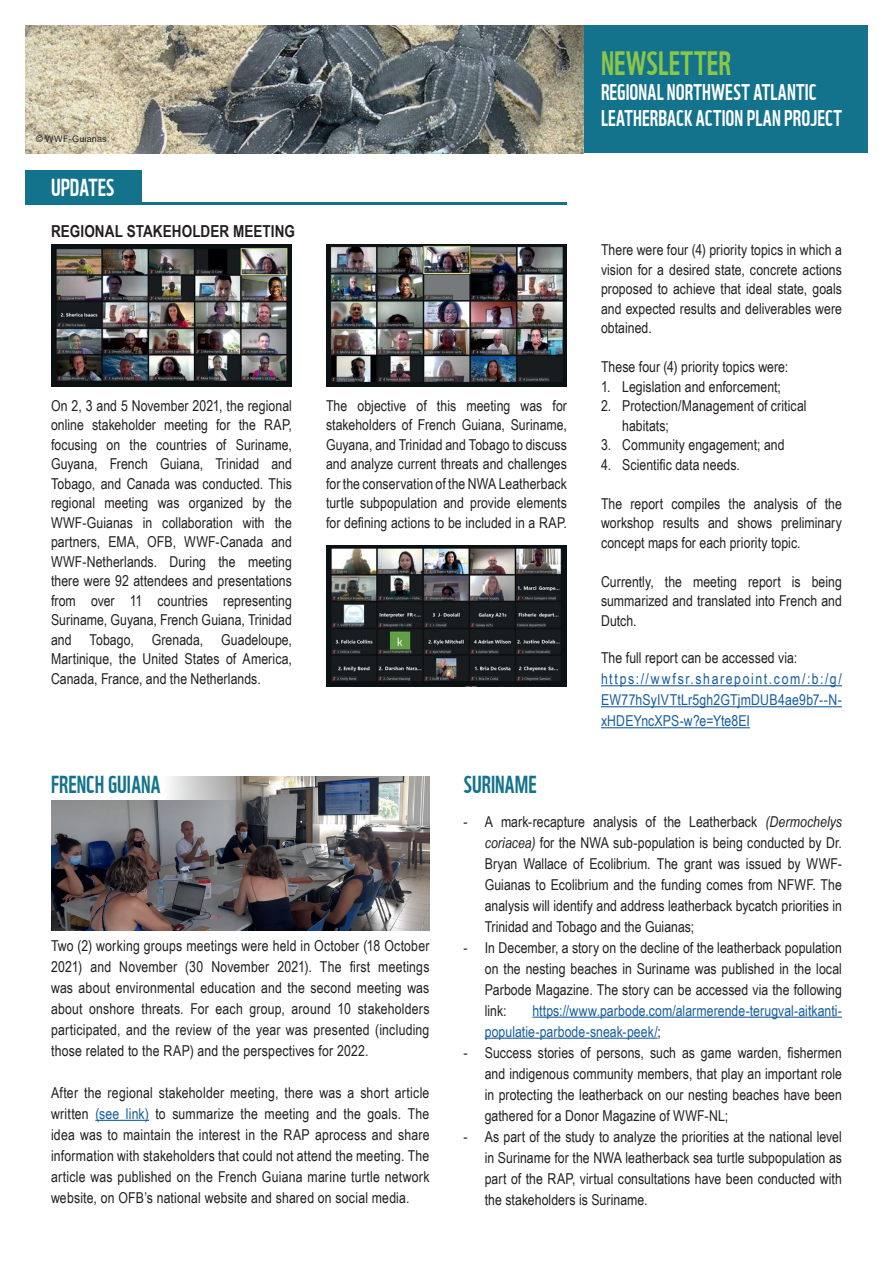
<style>
.page{position:relative;width:893px;height:1263px;background:#fff}
.page>*{position:absolute;margin:0;border:0;box-sizing:border-box;transform-origin:0 0}
.t1{font:33px "WWF";letter-spacing:.01em;color:#8ac648}
.t2{font:24px "WWF";letter-spacing:.005em;color:#13728c}
.t3{font:24px "WWF";color:#fff}
.t4{font:22.2px "WWF";letter-spacing:.005em;color:#fff}
.t5{font:700 16.5px "Arial Narrow";letter-spacing:.005em;color:#231f20}
.t6{font:15px/19.5px "Arial Narrow";letter-spacing:.005em;color:#231f20;text-align:justify}
.t7{font:15px/21px "Arial Narrow";letter-spacing:.005em;color:#175d9e}
.t8{font:9px "Arial";letter-spacing:.02em;color:#231f20}
.s1{font-style:italic}
.s2{color:#175d9e}
.s3{color:#231f20}
</style>
<div class="page">
<img style="left:51px;top:776px;width:378px;height:154px">
<div style="left:584px;top:26px;width:283px;height:127px;background:#13728c"></div>
<img style="left:26px;top:26px;width:558px;height:127px">
<svg style="left:51px;top:776px;width:189px;height:24px"></svg>
<hr style="left:532px;top:1016px;width:310px;height:2px;background:#175d9e">
<hr style="left:485px;top:1037px;width:173px;height:2px;background:#175d9e">
<hr style="left:601px;top:685px;width:241px;height:1px;background:#175d9e">
<hr style="left:601px;top:706px;width:241px;height:1px;background:#175d9e">
<hr style="left:601px;top:727px;width:149px;height:1px;background:#175d9e">
<img style="left:51px;top:245px;width:241px;height:141px">
<div style="left:26px;top:170px;width:116px;height:34px;background:#13728c"></div>
<hr style="left:26px;top:202px;width:541px;height:2px;background:#13728c">
<hr style="left:95px;top:1120px;width:54px;height:1px;background:#175d9e">
<img style="left:326px;top:545px;width:241px;height:142px">
<img style="left:326px;top:245px;width:241px;height:141px">
<p class="t8" style="left:36px;top:132px;width:72px">© WWF-Guianas</p>
<p class="t3" style="left:51px;top:173px;width:65px">UPDATES</p>
<p class="t5" style="left:51px;top:219px;width:246px">REGIONAL STAKEHOLDER MEETING</p>
<p class="t6" style="left:51px;top:395px;width:242px">On 2, 3 and 5 November 2021, the regional online stakeholder meeting for the RAP, focusing on the countries of Suriname, Guyana, French Guiana, Trinidad and Tobago, and Canada was conducted. This regional meeting was organized by the WWF-Guianas in collaboration with the partners, EMA, OFB, WWF-Canada and WWF-Netherlands. During the meeting there were 92 attendees and presentations from over 11 countries representing Suriname, Guyana, French Guiana, Trinidad and Tobago, Grenada, Guadeloupe, Martinique, the United States of America, Canada, France, and the Netherlands.</p>
<p class="t6" style="left:326px;top:395px;width:242px">The objective of this meeting was for stakeholders of French Guiana, Suriname, Guyana, and Trinidad and Tobago to discuss and analyze current threats and challenges for the conservation of the NWA Leatherback turtle subpopulation and provide elements for defining actions to be included in a RAP.</p>
<p class="t1" style="left:601px;top:43px;width:131px">NEWSLETTER</p>
<p class="t4" style="left:601px;top:79px;width:217px">REGIONAL NORTHWEST ATLANTIC</p>
<p class="t4" style="left:601px;top:104px;width:242px">LEATHERBACK ACTION PLAN PROJECT</p>
<p class="t6" style="left:601px;top:240px;width:242px">There were four (4) priority topics in which a vision for a desired state, concrete actions proposed to achieve that ideal state, goals and expected results and deliverables were obtained.</p>
<p class="t6" style="left:601px;top:357px;width:189px">These four (4) priority topics were:</p>
<p class="t6" style="left:601px;top:376px;width:182px">1. Legislation and enforcement;</p>
<p class="t6" style="left:622px;top:396px;width:186px;text-indent:-21px">2. Protection/Management of critical habitats;</p>
<p class="t6" style="left:601px;top:435px;width:185px">3. Community engagement; and</p>
<p class="t6" style="left:601px;top:454px;width:141px">4. Scientific data needs.</p>
<p class="t6" style="left:601px;top:493px;width:242px">The report compiles the analysis of the workshop results and shows preliminary concept maps for each priority topic.</p>
<p class="t6" style="left:601px;top:571px;width:242px">Currently, the meeting report is being summarized and translated into French and Dutch.</p>
<p class="t6" style="left:601px;top:648px;width:198px">The full report can be accessed via:</p>
<p class="t7" style="left:601px;top:668px;width:242px;text-align:justify">https://wwfsr.sharepoint.com/:b:/g/ EW77hSyIVTtLr5gh2GTjmDUB4ae9b7--N&shy;xHDEYncXPS-w?e=Yte8EI</p>
<h2 class="t2" style="left:51px;top:770px;width:111px">FRENCH GUIANA</h2>
<p class="t2" style="left:463px;top:770px;width:75px">SURINAME</p>
<p class="t6" style="left:485px;top:810px;width:359px;line-height:21px;text-indent:-21px">- A mark-recapture analysis of the Leatherback <span class="s1">(Dermochelys coriacea)</span> for the NWA sub-population is being conducted by Dr.<br>Bryan Wallace of Ecolibrium. The grant was issued by WWF-Guianas to Ecolibrium and the funding comes from NFWF. The analysis will identify and address leatherback bycatch priorities in Trinidad and Tobago and the Guianas;</p>
<p class="t6" style="left:485px;top:936px;width:359px;line-height:21px;text-indent:-21px">- In December, a story on the decline of the leatherback population on the nesting beaches in Suriname was published in the local Parbode Magazine. The story can be accessed via the following link:</p>
<p class="t6" style="left:51px;top:934px;width:380px;line-height:21px">Two (2) working groups meetings were held in October (18 October 2021) and November (30 November 2021). The first meetings was about environmental education and the second meeting was about onshore threats. For each group, around 10 stakeholders participated, and the review of the year was presented (including those related to the RAP) and the perspectives for 2022.</p>
<p class="t6" style="left:51px;top:1081px;width:380px;line-height:21px">After the regional stakeholder meeting, there was a short article written <span class="s2">(see link)</span> to summarize the meeting and the goals. The idea was to maintain the interest in the RAP aprocess and share information with stakeholders that could not attend the meeting. The article was published on the French Guiana marine turtle network website, on OFB’s national website and shared on social media.</p>
<p class="t7" style="left:485px;top:999px;width:359px;text-indent:48px">https://www.parbode.com/alarmerende-terugval-aitkanti&shy;populatie-parbode-sneak-peek/<span class="s3">;</span></p>
<p class="t6" style="left:485px;top:1041px;width:359px;line-height:21px;text-indent:-21px">- Success stories of persons, such as game warden, fishermen and indigenous community members, that play an important role in protecting the leatherback on our nesting beaches have been gathered for a Donor Magazine of WWF-NL;</p>
<p class="t6" style="left:485px;top:1125px;width:359px;line-height:21px;text-indent:-21px">- As part of the study to analyze the priorities at the national level in Suriname for the NWA leatherback sea turtle subpopulation as part of the RAP, virtual consultations have been conducted with the stakeholders is Suriname.</p>
</div>
